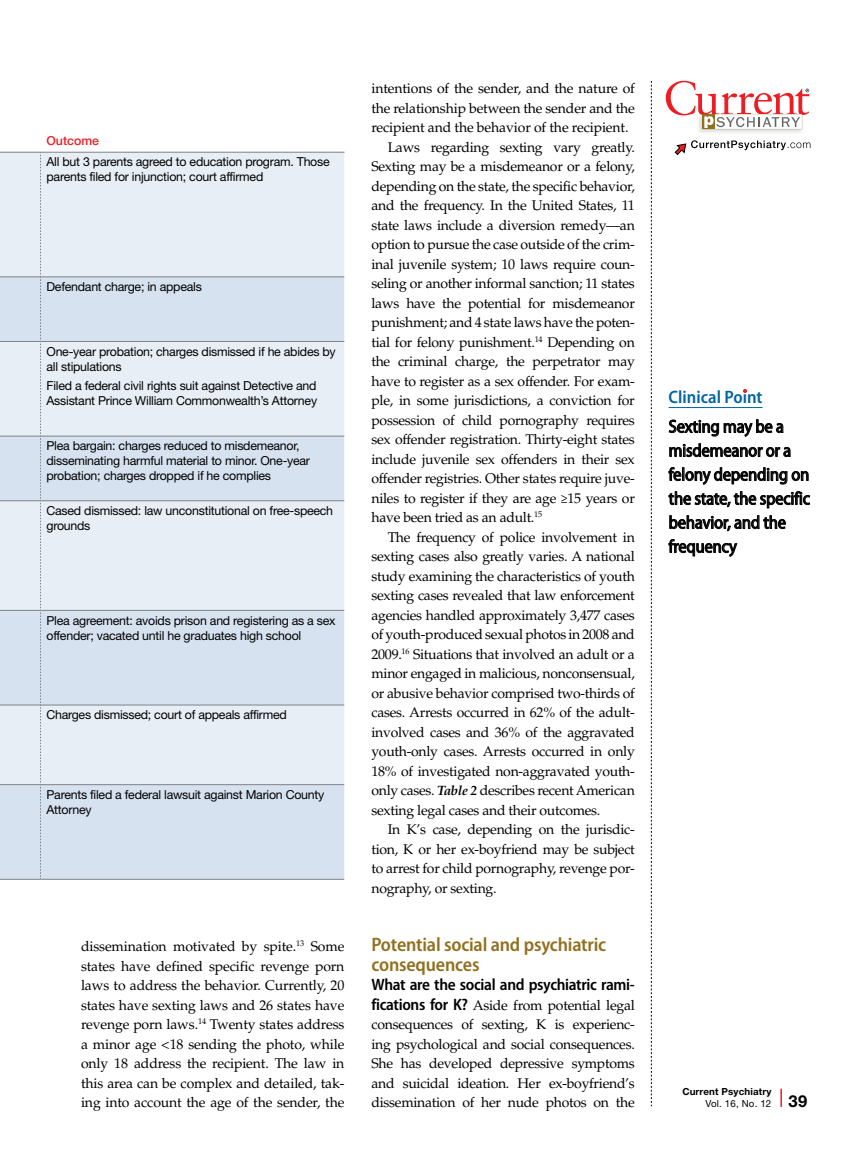
<style>
.page{position:relative;width:851px;height:1161px;background:#fff}
.page>*{position:absolute;margin:0;border:0;box-sizing:border-box;transform-origin:0 0}
.sub2{font:600 semi-condensed 19.5px/19.5px "Myriad Pro";letter-spacing:-.01em;color:#91701f}
.clinical_point{font:semi-condensed 18px/24px "Myriad Pro";letter-spacing:-.01em;color:#000}
.t1{font:600 semi-condensed 18px "Myriad Pro";color:#0063a5}
.body{font:600 semi-condensed 16.5px "Myriad Pro";letter-spacing:-.02em;color:#000}
.body_indent{font:14.1px/19.5px "Palatino LT Std";letter-spacing:-.02em;color:#000;text-align:justify}
.body-2{font:14.1px/19.5px "Palatino LT Std";letter-spacing:-.02em;color:#000;text-align:justify}
.t2{font:12.3px/15px "Helvetica Neue LT Std";letter-spacing:-.02em;color:#000}
.t3{font:500 12.3px "Helvetica Neue LT Std";color:#ed1d24}
.t4{font:700 9.75px/12px "Helvetica Neue LT Std";letter-spacing:.015em;color:#000}
.s1{font-weight:700;font-style:italic;font-size:13.5px}
.s2{font-family:"Myriad Pro";font-weight:600;font-stretch:semi-condensed;font-size:16.5px}
.s3{font-weight:400}
.s4{font-size:16.5px}
</style>
<div class="page">
<svg style="left:651px;top:81px;width:1px;height:1025px"></svg>
<svg style="left:780px;top:1089px;width:1px;height:18px"></svg>
<svg style="left:674px;top:140px;width:136px;height:15px"></svg>
<img style="left:698px;top:129px;width:105px;height:4px">
<svg style="left:665px;top:81px;width:144px;height:48px"></svg>
<hr style="left:668px;top:407px;width:94px;height:1px;background:#0063a5">
<svg style="left:668px;top:419px;width:115px;height:18px"></svg>
<svg style="left:669px;top:443px;width:121px;height:15px"></svg>
<svg style="left:668px;top:467px;width:140px;height:18px"></svg>
<svg style="left:668px;top:491px;width:142px;height:18px"></svg>
<svg style="left:669px;top:515px;width:116px;height:17px"></svg>
<svg style="left:668px;top:539px;width:69px;height:18px"></svg>
<svg style="left:743px;top:389px;width:4px;height:4px"></svg>
<div style="left:0;top:153px;width:344px;height:124px;background:#e8eef6"></div>
<svg style="left:0;top:278px;width:344px;height:601px;background:#dee7f2"></svg>
<hr style="left:0;top:879px;width:40px;height:1px;background:#808285">
<hr style="left:40px;top:879px;width:304px;height:1px;background:#808285">
<hr style="left:0;top:705px;width:40px;height:1px;background:#808285">
<hr style="left:41px;top:705px;width:303px;height:1px;background:#808285">
<hr style="left:0;top:784px;width:40px;height:1px;background:#808285">
<hr style="left:41px;top:784px;width:303px;height:1px;background:#808285">
<hr style="left:0;top:501px;width:40px;height:1px;background:#808285">
<hr style="left:41px;top:501px;width:303px;height:1px;background:#808285">
<hr style="left:0;top:610px;width:40px;height:1px;background:#808285">
<hr style="left:41px;top:610px;width:303px;height:1px;background:#808285">
<hr style="left:0;top:341px;width:40px;height:1px;background:#808285">
<hr style="left:41px;top:341px;width:303px;height:1px;background:#808285">
<hr style="left:0;top:436px;width:40px;height:1px;background:#808285">
<hr style="left:41px;top:436px;width:303px;height:1px;background:#808285">
<hr style="left:0;top:152px;width:40px;height:1px;background:#808285">
<hr style="left:40px;top:152px;width:304px;height:1px;background:#808285">
<hr style="left:0;top:277px;width:40px;height:1px;background:#808285">
<hr style="left:40px;top:277px;width:304px;height:1px;background:#808285">
<svg style="left:40px;top:152px;width:1px;height:727px"></svg>
<p class="t3" style="left:46px;top:134px;width:54px">Outcome</p>
<p class="t2" style="left:46px;top:154px;width:285px">All but 3 parents agreed to education program. Those parents filed for injunction; court affirmed</p>
<p class="t2" style="left:46px;top:279px;width:157px">Defendant charge; in appeals</p>
<p class="t2" style="left:46px;top:344px;width:291px">One-year probation; charges dismissed if he abides by all stipulations</p>
<p class="t2" style="left:46px;top:378px;width:272px">Filed a federal civil rights suit against Detective and<br>Assistant Prince William Commonwealth’s Attorney</p>
<p class="t2" style="left:46px;top:438px;width:265px">Plea bargain: charges reduced to misdemeanor, disseminating harmful material to minor. One-year probation; charges dropped if he complies</p>
<p class="t2" style="left:46px;top:503px;width:288px">Cased dismissed: law unconstitutional on free-speech grounds</p>
<p class="t2" style="left:46px;top:613px;width:290px">Plea agreement: avoids prison and registering as a sex offender; vacated until he graduates high school</p>
<p class="t2" style="left:46px;top:707px;width:242px">Charges dismissed; court of appeals affirmed</p>
<p class="t2" style="left:46px;top:787px;width:279px">Parents filed a federal lawsuit against Marion County<br>Attorney</p>
<p class="body_indent" style="left:81px;top:937px;width:265px">dissemination motivated by spite.<sup>13</sup> Some states have defined specific revenge porn laws to address the behavior. Currently, 20 states have sexting laws and 26 states have revenge porn laws.<sup>14</sup> Twenty states address a minor age &lt;18 sending the photo, while only 18 address the recipient. The law in this area can be complex and detailed, tak&shy;ing into account the age of the sender, the</p>
<p class="body_indent" style="left:371px;top:79px;width:265px">intentions of the sender, and the nature of the relationship between the sender and the recipient and the behavior of the recipient.</p>
<p class="body_indent" style="left:371px;top:137px;width:265px;text-indent:16px">Laws regarding sexting vary greatly.<br>Sexting may be a misdemeanor or a felony, depending on the state, the specific behavior, and the frequency. In the United States, 11 state laws include a diversion remedy—an option to pursue the case outside of the crim&shy;inal juvenile system; 10 laws require coun&shy;seling or another informal sanction; 11 states laws have the potential for misdemeanor punishment; and 4 state laws have the poten&shy;tial for felony punishment.<sup>14</sup> Depending on the criminal charge, the perpetrator may have to register as a sex offender. For exam&shy;ple, in some jurisdictions, a conviction for possession of child pornography requires sex offender registration. Thirty-eight states include juvenile sex offenders in their sex offender registries. Other states require juve&shy;niles to register if they are age ≥15 years or have been tried as an adult.<sup>15</sup></p>
<p class="body_indent" style="left:371px;top:527px;width:265px;text-indent:16px">The frequency of police involvement in sexting cases also greatly varies. A national study examining the characteristics of youth sexting cases revealed that law enforcement agencies handled approximately 3,477 cases of youth-produced sexual photos in 2008 and 2009.<sup>16</sup> Situations that involved an adult or a minor engaged in malicious, nonconsensual, or abusive behavior comprised two-thirds of cases. Arrests occurred in 62% of the adult&shy;involved cases and 36% of the aggravated youth-only cases. Arrests occurred in only 18% of investigated non-aggravated youth&shy;only cases. <span class="s1">Table 2</span> describes recent American sexting legal cases and their outcomes.</p>
<p class="body_indent" style="left:371px;top:820px;width:265px;text-indent:16px">In K’s case, depending on the jurisdic&shy;tion, K or her ex-boyfriend may be subject to arrest for child pornography, revenge por&shy;nography, or sexting.</p>
<p class="sub2" style="left:371px;top:934px;width:236px">Potential social and psychiatric consequences</p>
<p class="body" style="left:371px;top:974px;width:265px">What are the social and psychiatric rami-</p>
<p class="body-2" style="left:371px;top:995px;width:265px"><span class="s2">fications for K?</span> Aside from potential legal consequences of sexting, K is experienc&shy;ing psychological and social consequences.<br>She has developed depressive symptoms and suicidal ideation. Her ex-boyfriend’s dissemination of her nude photos on the</p>
<p class="t1" style="left:668px;top:386px;width:95px">Clinical Point</p>
<p class="clinical_point" style="left:668px;top:414px;width:143px">Sexting may be a misdemeanor or a felony depending on the state, the specific behavior, and the frequency</p>
<p class="t4" style="left:705px;top:1085px;width:103px;text-indent:-23px">Current Psychiatry<br><span class="s3">Vol. 16, No. 12</span> <span class="s4">39</span></p>
</div>
